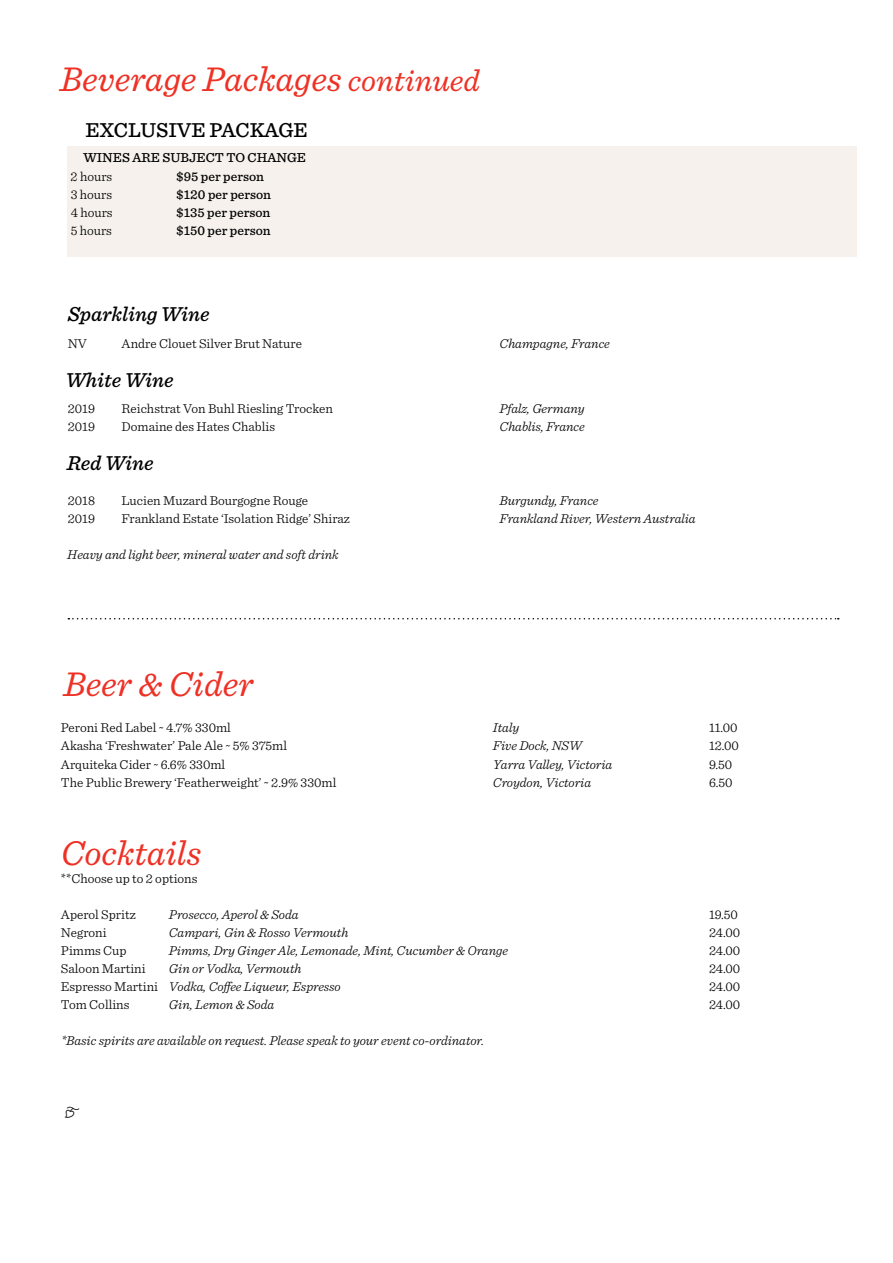
<style>
.page{position:relative;width:893px;height:1263px;background:#fff}
.page>*{position:absolute;margin:0;border:0;box-sizing:border-box;transform-origin:0 0}
.t1{font:italic 36px "Sentinel";color:#ee3124}
.t2{font:27px "Selfie";color:#000}
.t3{font:italic 500 21px "Sentinel";color:#000}
.t4{font:500 21px "Sentinel";color:#000}
.t5{font:300 13.5px "Sentinel";color:#000}
.t6{font:italic 300 13.5px "Sentinel";color:#000}
.t7{font:500 13.5px "Sentinel";color:#000}
.s1{font-size:31.5px}
.s2{font-style:normal}
</style>
<div class="page">
<div style="left:67px;top:146px;width:789px;height:111px;background:#f6f1ec"></div>
<svg style="left:68px;top:618px;width:771px;height:1px"></svg>
<h1 class="t1" style="left:60px;top:52px;width:421px">Beverage Packages <span class="s1">continued</span></h1>
<h3 class="t4" style="left:86px;top:114px;width:224px">EXCLUSIVE PACKAGE</h3>
<p class="t5" style="left:71px;top:166px;width:43px">2 hours</p>
<p class="t7" style="left:176px;top:166px;width:89px">$95 per person</p>
<p class="t5" style="left:71px;top:184px;width:43px">3 hours</p>
<p class="t7" style="left:176px;top:184px;width:96px">$120 per person</p>
<p class="t5" style="left:71px;top:202px;width:43px">4 hours</p>
<p class="t7" style="left:176px;top:202px;width:96px">$135 per person</p>
<p class="t5" style="left:71px;top:220px;width:43px">5 hours</p>
<p class="t7" style="left:176px;top:220px;width:96px">$150 per person</p>
<p class="t7" style="left:83px;top:147px;width:224px">WINES ARE SUBJECT TO CHANGE</p>
<h3 class="t3" style="left:68px;top:298px;width:143px">Sparkling Wine</h3>
<p class="t5" style="left:68px;top:333px;width:21px">NV</p>
<p class="t5" style="left:122px;top:333px;width:182px">Andre Clouet Silver Brut Nature</p>
<p class="t6" style="left:500px;top:333px;width:112px">Champagne, France</p>
<h3 class="t3" style="left:66px;top:364px;width:109px">White Wine</h3>
<p class="t5" style="left:68px;top:398px;width:29px">2019</p>
<p class="t5" style="left:122px;top:398px;width:213px">Reichstrat Von Buhl Riesling Trocken</p>
<p class="t6" style="left:500px;top:398px;width:87px">Pfalz, Germany</p>
<p class="t5" style="left:68px;top:416px;width:29px">2019</p>
<p class="t5" style="left:122px;top:416px;width:155px">Domaine des Hates Chablis</p>
<p class="t6" style="left:500px;top:416px;width:87px">Chablis, France</p>
<h3 class="t3" style="left:67px;top:447px;width:89px">Red Wine</h3>
<p class="t5" style="left:68px;top:490px;width:29px">2018</p>
<p class="t5" style="left:122px;top:490px;width:188px">Lucien Muzard Bourgogne Rouge</p>
<p class="t6" style="left:500px;top:490px;width:100px">Burgundy, France</p>
<p class="t5" style="left:68px;top:508px;width:29px">2019</p>
<p class="t5" style="left:122px;top:508px;width:230px">Frankland Estate ‘Isolation Ridge’ Shiraz</p>
<p class="t6" style="left:500px;top:508px;width:198px">Frankland River, Western Australia</p>
<p class="t6" style="left:67px;top:544px;width:273px">Heavy and light beer, mineral water and soft drink</p>
<h1 class="t1" style="left:64px;top:657px;width:192px">Beer &amp; Cider</h1>
<p class="t5" style="left:61px;top:717px;width:171px">Peroni Red Label ~ 4.7% 330ml</p>
<p class="t6" style="left:493px;top:717px;width:28px">Italy</p>
<p class="t5" style="left:709px;top:717px;width:30px">11.00</p>
<p class="t5" style="left:61px;top:735px;width:228px">Akasha ‘Freshwater’ Pale Ale ~ 5% 375ml</p>
<p class="t6" style="left:493px;top:735px;width:91px">Five Dock, NSW</p>
<p class="t5" style="left:709px;top:735px;width:31px">12.00</p>
<p class="t5" style="left:61px;top:754px;width:166px">Arquiteka Cider ~ 6.6% 330ml</p>
<p class="t6" style="left:493px;top:754px;width:121px">Yarra Valley, Victoria</p>
<p class="t5" style="left:709px;top:754px;width:25px">9.50</p>
<p class="t5" style="left:61px;top:772px;width:277px">The Public Brewery ‘Featherweight’ ~ 2.9% 330ml</p>
<p class="t6" style="left:493px;top:772px;width:100px">Croydon, Victoria</p>
<p class="t5" style="left:709px;top:772px;width:25px">6.50</p>
<h1 class="t1" style="left:61px;top:826px;width:142px">Cocktails</h1>
<p class="t5" style="left:61px;top:869px;width:138px">**Choose up to 2 options</p>
<p class="t5" style="left:61px;top:905px;width:76px">Aperol Spritz</p>
<p class="t6" style="left:169px;top:905px;width:131px">Prosecco, Aperol &amp; Soda</p>
<p class="t5" style="left:709px;top:905px;width:30px">19.50</p>
<p class="t5" style="left:61px;top:923px;width:47px">Negroni</p>
<p class="t6" style="left:169px;top:923px;width:181px">Campari, Gin &amp; Rosso Vermouth</p>
<p class="t5" style="left:709px;top:923px;width:33px">24.00</p>
<p class="t5" style="left:61px;top:941px;width:67px">Pimms Cup</p>
<p class="t6" style="left:169px;top:941px;width:341px">Pimms, Dry Ginger Ale, Lemonade, Mint, Cucumber &amp; Orange</p>
<p class="t5" style="left:709px;top:941px;width:33px">24.00</p>
<p class="t5" style="left:61px;top:959px;width:86px">Saloon Martini</p>
<p class="t6" style="left:169px;top:959px;width:134px">Gin or Vodka, Vermouth</p>
<p class="t5" style="left:709px;top:959px;width:33px">24.00</p>
<p class="t6" style="left:61px;top:977px;width:281px"><span class="s2">Espresso Martini</span> Vodka, Coffee Liqueur, Espresso</p>
<p class="t5" style="left:709px;top:977px;width:33px">24.00</p>
<p class="t5" style="left:61px;top:995px;width:70px">Tom Collins</p>
<p class="t6" style="left:169px;top:995px;width:107px">Gin, Lemon &amp; Soda</p>
<p class="t5" style="left:709px;top:995px;width:33px">24.00</p>
<p class="t6" style="left:61px;top:1031px;width:425px">*Basic spirits are available on request. Please speak to your event co-ordinator.</p>
<h2 class="t2" style="left:61px;top:1093px;width:20px">¬</h2>
</div>
